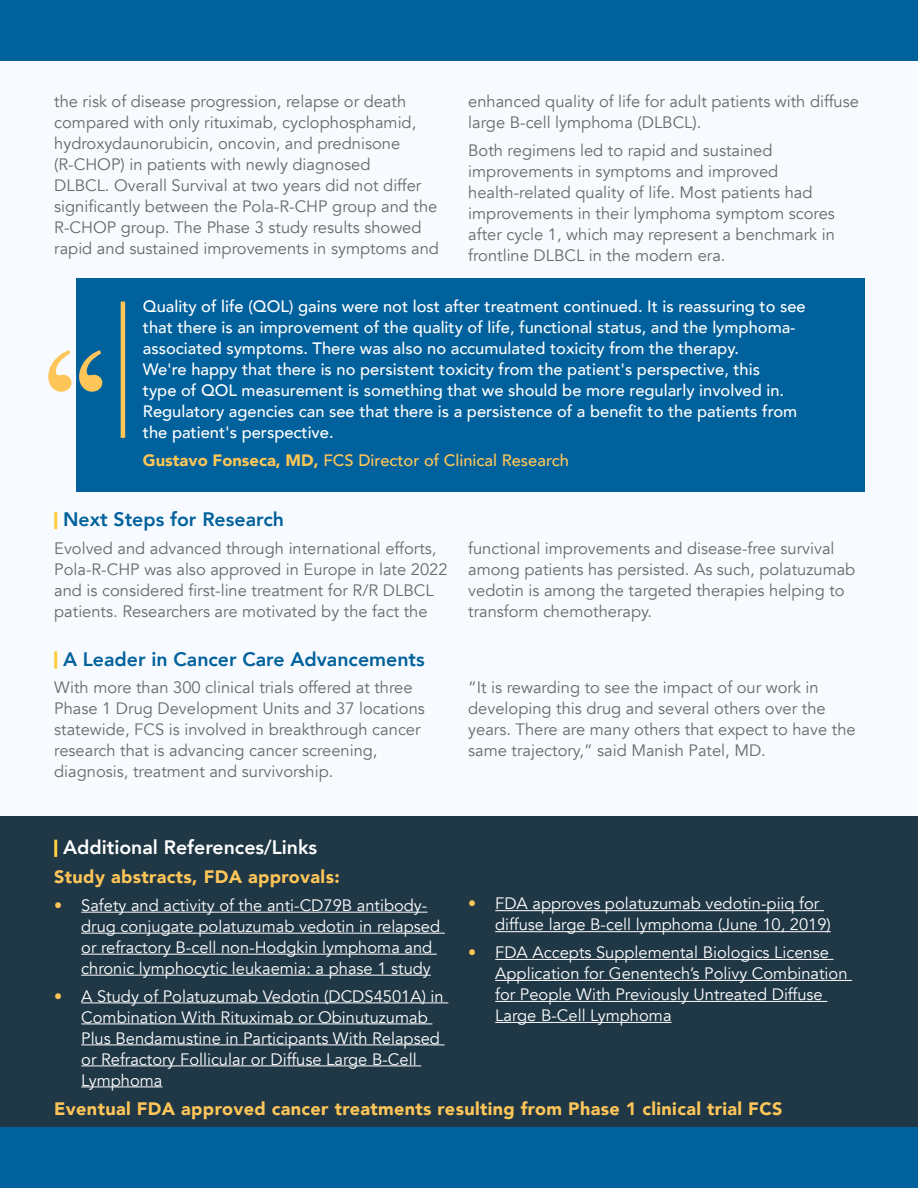
<style>
.page{position:relative;width:918px;height:1188px;background:#fff}
.page>*{position:absolute;margin:0;border:0;box-sizing:border-box;transform-origin:0 0}
.t1{font:800 19.5px "Avenir";color:#00619c}
.t2{font:800 19.5px "Avenir";color:#fff}
.t3{font:900 18px "Avenir";letter-spacing:.02em;color:#fec658}
.t4{font:16.5px/21px "Avenir";color:#69696c}
.t5{font:16.5px/21px "Avenir";color:#fff}
.t6{font:500 16.5px/21px "Avenir";color:#fff}
.t7{font:500 16.5px "Avenir";color:#fec658}
.s1{font-weight:900}
.s2{color:#fec658}
</style>
<div class="page">
<div style="left:0;top:22px;width:918px;height:1112px;background:#f7fafe"></div>
<div style="left:0;top:0;width:918px;height:60px;background:#00619c"></div>
<div style="left:0;top:816px;width:918px;height:372px;background:#203746"></div>
<div style="left:0;top:1128px;width:918px;height:60px;background:#00619c"></div>
<hr style="left:54px;top:512px;width:3px;height:17px;background:#ffcd41">
<hr style="left:54px;top:651px;width:3px;height:18px;background:#ffcd41">
<hr style="left:54px;top:840px;width:3px;height:17px;background:#ffcd41">
<hr style="left:81px;top:912px;width:346px;height:1px;background:#fff">
<hr style="left:81px;top:933px;width:364px;height:1px;background:#fff">
<hr style="left:81px;top:954px;width:356px;height:1px;background:#fff">
<hr style="left:81px;top:975px;width:350px;height:1px;background:#fff">
<hr style="left:81px;top:1003px;width:367px;height:1px;background:#fff">
<hr style="left:81px;top:1024px;width:351px;height:1px;background:#fff">
<hr style="left:81px;top:1045px;width:364px;height:1px;background:#fff">
<hr style="left:81px;top:1066px;width:340px;height:1px;background:#fff">
<hr style="left:81px;top:1087px;width:82px;height:1px;background:#fff">
<hr style="left:495px;top:910px;width:329px;height:1px;background:#fff">
<hr style="left:495px;top:931px;width:336px;height:1px;background:#fff">
<hr style="left:495px;top:959px;width:339px;height:1px;background:#fff">
<hr style="left:495px;top:980px;width:357px;height:1px;background:#fff">
<hr style="left:495px;top:1001px;width:332px;height:1px;background:#fff">
<hr style="left:495px;top:1022px;width:177px;height:1px;background:#fff">
<div style="left:55px;top:278px;width:809px;height:213px;background:#00619c"></div>
<hr style="left:121px;top:302px;width:4px;height:136px;background:#fec658">
<div style="left:0;top:277px;width:76px;height:215px;background:#f7fafe"></div>
<svg style="left:48px;top:350px;width:54px;height:42px"></svg>
<p class="t4" style="left:54px;top:91px;width:386px">the risk of disease progression, relapse or death compared with only rituximab, cyclophosphamid, hydroxydaunorubicin, oncovin, and prednisone (R-CHOP) in patients with newly diagnosed<br>DLBCL. Overall Survival at two years did not differ significantly between the Pola-R-CHP group and the R-CHOP group. The Phase 3 study results showed rapid and sustained improvements in symptoms and</p>
<p class="t4" style="left:468px;top:91px;width:392px">enhanced quality of life for adult patients with diffuse large B-cell lymphoma (DLBCL).</p>
<p class="t4" style="left:468px;top:140px;width:368px">Both regimens led to rapid and sustained improvements in symptoms and improved health-related quality of life. Most patients had improvements in their lymphoma symptom scores after cycle 1, which may represent a benchmark in frontline DLBCL in the modern era.</p>
<p class="t6" style="left:143px;top:295px;width:664px">Quality of life (QOL) gains were not lost after treatment continued. It is reassuring to see that there is an improvement of the quality of life, functional status, and the lymphoma&shy;associated symptoms. There was also no accumulated toxicity from the therapy.<br>We're happy that there is no persistent toxicity from the patient's perspective, this<br>type of QOL measurement is something that we should be more regularly involved in.<br>Regulatory agencies can see that there is a persistence of a benefit to the patients from the patient's perspective.</p>
<p class="t7" style="left:143px;top:446px;width:427px"><span class="s1">Gustavo Fonseca, MD,</span> FCS Director of Clinical Research</p>
<p class="t1" style="left:63px;top:504px;width:222px">Next Steps for Research</p>
<p class="t4" style="left:54px;top:538px;width:395px">Evolved and advanced through international efforts, Pola-R-CHP was also approved in Europe in late 2022 and is considered first-line treatment for R/R DLBCL patients. Researchers are motivated by the fact the</p>
<p class="t4" style="left:468px;top:538px;width:389px">functional improvements and disease-free survival among patients has persisted. As such, polatuzumab vedotin is among the targeted therapies helping to transform chemotherapy.</p>
<p class="t1" style="left:63px;top:644px;width:363px">A Leader in Cancer Care Advancements</p>
<p class="t4" style="left:54px;top:678px;width:372px">With more than 300 clinical trials offered at three Phase 1 Drug Development Units and 37 locations statewide, FCS is involved in breakthrough cancer research that is advancing cancer screening, diagnosis, treatment and survivorship.</p>
<p class="t4" style="left:468px;top:678px;width:389px">“It is rewarding to see the impact of our work in developing this drug and several others over the years. There are many others that expect to have the same trajectory,” said Manish Patel, MD.</p>
<p class="t2" style="left:63px;top:832px;width:256px">Additional References/Links</p>
<p class="t3" style="left:54px;top:861px;width:287px">Study abstracts, FDA approvals:</p>
<p class="t5" style="left:81px;top:895px;width:361px;text-indent:-27px"><span class="s2">•</span> Safety and activity of the anti-CD79B antibody&shy;drug conjugate polatuzumab vedotin in relapsed or refractory B-cell non-Hodgkin lymphoma and chronic lymphocytic leukaemia: a phase 1 study</p>
<p class="t5" style="left:81px;top:986px;width:364px;text-indent:-27px"><span class="s2">•</span> A Study of Polatuzumab Vedotin (DCDS4501A) in Combination With Rituximab or Obinutuzumab Plus Bendamustine in Participants With Relapsed or Refractory Follicular or Diffuse Large B-Cell Lymphoma</p>
<p class="t5" style="left:495px;top:894px;width:337px;text-indent:-27px"><span class="s2">•</span> FDA approves polatuzumab vedotin-piiq for diffuse large B-cell lymphoma (June 10, 2019)</p>
<p class="t5" style="left:495px;top:942px;width:354px;text-indent:-27px"><span class="s2">•</span> FDA Accepts Supplemental Biologics License Application for Genentech’s Polivy Combination for People With Previously Untreated Diffuse Large B-Cell Lymphoma</p>
<p class="t3" style="left:54px;top:1093px;width:730px">Eventual FDA approved cancer treatments resulting from Phase 1 clinical trial FCS</p>
</div>
